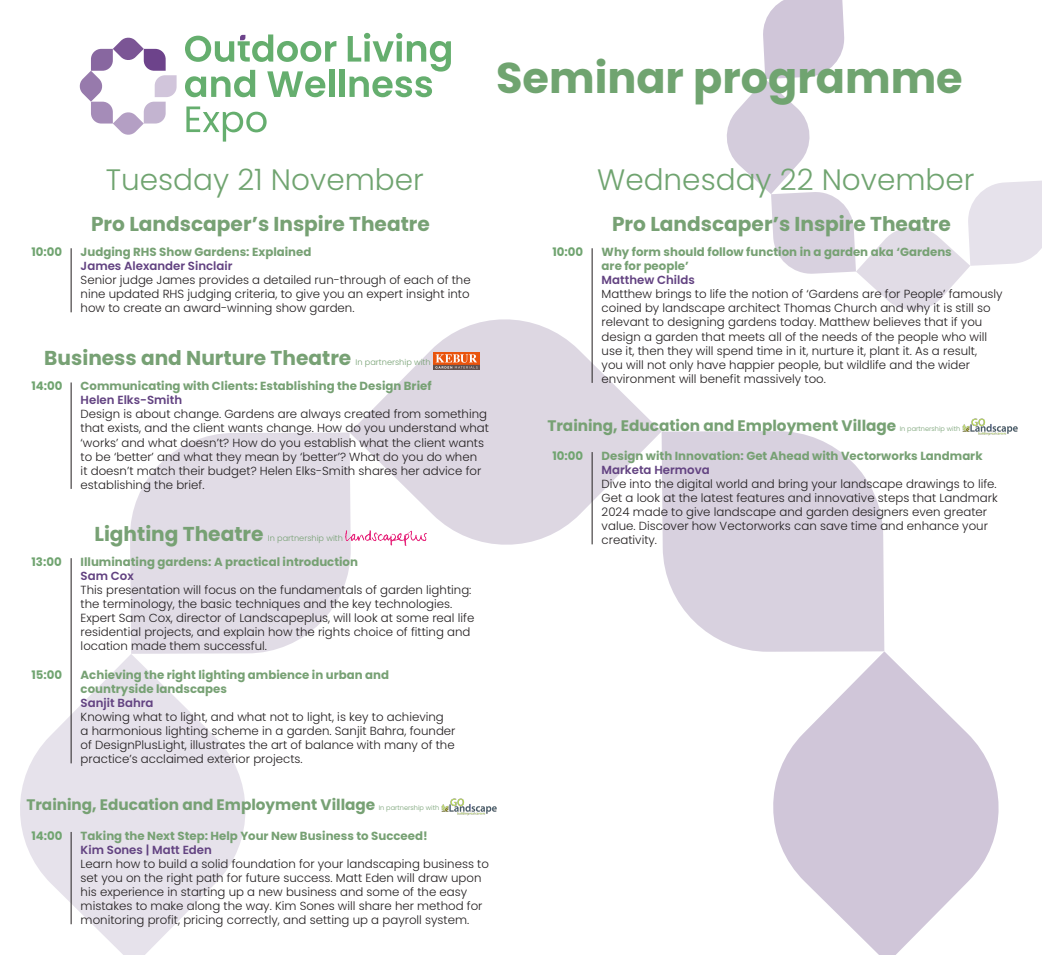
<style>
.page{position:relative;width:1042px;height:955px;background:#fff}
.page>*{position:absolute;margin:0;border:0;box-sizing:border-box;transform-origin:0 0}
.t1{font:700 43.05px "Poppins";color:#70a470}
.t2{font:300 29.49px "Poppins";color:#70a470}
.t3{font:700 20.12px "Poppins";color:#77a174}
.t4{font:700 15.22px "Poppins";color:#77a174}
.Body_text_first{font:300 11.72px/14.1px "Poppins";color:#231f20}
.Subtitle{font:700 11.72px/14.1px "Poppins";color:#77a174}
.Speakers__sem_prog{font:600 11.72px "Poppins";color:#624281}
.Subtitle-2{font:700 11.72px "Poppins";color:#70a470}
.t5{font:300 8.22px "Poppins";color:#77a174}
.t6{font:300 6.56px "Poppins";color:#77a174}
</style>
<div class="page">
<svg style="left:727px;top:0;width:315px;height:311px"></svg>
<svg style="left:773px;top:651px;width:226px;height:304px;fill:#d0c6d9"></svg>
<svg style="left:661px;top:431px;width:223px;height:221px;background:#dcd5e2"></svg>
<svg style="left:350px;top:309px;width:311px;height:236px;fill:#ddd7e2"></svg>
<svg style="left:20px;top:654px;width:226px;height:301px;fill:#e6e2eb"></svg>
<svg style="left:130px;top:433px;width:221px;height:221px;background:#e4dfe8"></svg>
<svg style="left:79px;top:37px;width:98px;height:98px"></svg>
<svg style="left:185px;top:34px;width:151px;height:28px"></svg>
<svg style="left:186px;top:106px;width:81px;height:36px"></svg>
<svg style="left:267px;top:71px;width:58px;height:26px"></svg>
<div style="left:329px;top:70px;width:5px;height:27px;background:#65ae6e"></div>
<div style="left:339px;top:70px;width:5px;height:27px;background:#65ae6e"></div>
<svg style="left:348px;top:33px;width:103px;height:64px"></svg>
<svg style="left:185px;top:70px;width:70px;height:27px"></svg>
<hr style="left:71px;top:382px;width:1px;height:107px;background:#231f20">
<hr style="left:71px;top:248px;width:1px;height:64px;background:#231f20">
<hr style="left:71px;top:832px;width:1px;height:92px;background:#231f20">
<hr style="left:592px;top:452px;width:1px;height:92px;background:#231f20">
<hr style="left:71px;top:558px;width:1px;height:205px;background:#231f20">
<hr style="left:592px;top:248px;width:1px;height:135px;background:#231f20">
<img style="left:434px;top:352px;width:46px;height:17px">
<img style="left:346px;top:531px;width:80px;height:15px">
<img style="left:441px;top:798px;width:56px;height:18px">
<img style="left:962px;top:418px;width:56px;height:18px">
<p class="t1" style="left:496px;top:53px;width:468px">Seminar programme</p>
<p class="t2" style="left:106px;top:163px;width:319px">Tuesday 21 November</p>
<p class="t2" style="left:597px;top:163px;width:379px">Wednesday 22 November</p>
<p class="t3" style="left:91px;top:212px;width:340px">Pro Landscaper’s Inspire Theatre</p>
<p class="t3" style="left:612px;top:212px;width:340px">Pro Landscaper’s Inspire Theatre</p>
<p class="Subtitle-2" style="left:32px;top:245px;width:32px">10:00</p>
<p class="Subtitle" style="left:81px;top:245px;width:232px">Judging RHS Show Gardens: Explained</p>
<p class="Speakers__sem_prog" style="left:81px;top:259px;width:153px">James Alexander Sinclair</p>
<p class="Body_text_first" style="left:81px;top:273px;width:391px;text-align:justify">Senior judge James provides a detailed run-through of each of the nine updated RHS judging criteria, to give you an expert insight into how to create an award-winning show garden.</p>
<p class="t3" style="left:44px;top:347px;width:308px">Business and Nurture Theatre</p>
<p class="t5" style="left:356px;top:358px;width:77px">In partnership with</p>
<p class="Subtitle-2" style="left:32px;top:379px;width:33px">14:00</p>
<p class="Subtitle-2" style="left:32px;top:555px;width:32px">13:00</p>
<p class="Subtitle-2" style="left:32px;top:668px;width:32px">15:00</p>
<p class="Subtitle" style="left:81px;top:379px;width:352px">Communicating with Clients: Establishing the Design Brief</p>
<p class="Speakers__sem_prog" style="left:81px;top:393px;width:103px">Helen Elks-Smith</p>
<p class="Body_text_first" style="left:81px;top:407px;width:410px">Design is about change. Gardens are always created from something that exists, and the client wants change. How do you understand what ‘works’ and what doesn’t? How do you establish what the client wants to be ‘better’ and what they mean by ‘better’? What do you do when<br>it doesn’t match their budget? Helen Elks-Smith shares her advice for establishing the brief.</p>
<p class="t3" style="left:94px;top:522px;width:171px">Lighting Theatre</p>
<p class="t5" style="left:268px;top:533px;width:77px">In partnership with</p>
<p class="Subtitle" style="left:81px;top:555px;width:279px">Illuminating gardens: A practical introduction</p>
<p class="Speakers__sem_prog" style="left:81px;top:569px;width:55px">Sam Cox</p>
<p class="Body_text_first" style="left:81px;top:583px;width:395px">This presentation will focus on the fundamentals of garden lighting: the terminology, the basic techniques and the key technologies.<br>Expert Sam Cox, director of Landscapeplus, will look at some real life residential projects, and explain how the rights choice of fitting and location made them successful.</p>
<p class="Subtitle" style="left:81px;top:668px;width:310px">Achieving the right lighting ambience in urban and countryside landscapes</p>
<p class="Speakers__sem_prog" style="left:81px;top:696px;width:74px">Sanjit Bahra</p>
<p class="Body_text_first" style="left:81px;top:710px;width:376px">Knowing what to light, and what not to light, is key to achieving<br>a harmonious lighting scheme in a garden. Sanjit Bahra, founder of DesignPlusLight, illustrates the art of balance with many of the practice’s acclaimed exterior projects.</p>
<p class="t4" style="left:26px;top:796px;width:350px">Training, Education and Employment Village</p>
<p class="t6" style="left:379px;top:804px;width:62px">In partnership with</p>
<p class="Subtitle-2" style="left:32px;top:829px;width:33px">14:00</p>
<p class="Subtitle" style="left:81px;top:828px;width:348px">Taking the Next Step: Help Your New Business to Succeed!</p>
<p class="Speakers__sem_prog" style="left:81px;top:843px;width:133px">Kim Sones | Matt Eden</p>
<p class="Body_text_first" style="left:81px;top:857px;width:410px">Learn how to build a solid foundation for your landscaping business to set you on the right path for future success. Matt Eden will draw upon his experience in starting up a new business and some of the easy mistakes to make along the way. Kim Sones will share her method for monitoring profit, pricing correctly, and setting up a payroll system.</p>
<p class="Subtitle-2" style="left:552px;top:245px;width:32px">10:00</p>
<p class="Subtitle" style="left:602px;top:245px;width:352px">Why form should follow function in a garden aka ‘Gardens are for people’</p>
<p class="Speakers__sem_prog" style="left:602px;top:273px;width:95px">Matthew Childs</p>
<p class="Body_text_first" style="left:602px;top:287px;width:402px">Matthew brings to life the notion of ‘Gardens are for People’ famously coined by landscape architect Thomas Church and why it is still so relevant to designing gardens today. Matthew believes that if you design a garden that meets all of the needs of the people who will use it, then they will spend time in it, nurture it, plant it. As a result,<br>you will not only have happier people, but wildlife and the wider environment will benefit massively too.</p>
<p class="t4" style="left:547px;top:416px;width:350px">Training, Education and Employment Village</p>
<p class="t6" style="left:900px;top:424px;width:62px">In partnership with</p>
<p class="Subtitle-2" style="left:552px;top:449px;width:32px">10:00</p>
<p class="Subtitle" style="left:602px;top:449px;width:382px">Design with Innovation: Get Ahead with Vectorworks Landmark</p>
<p class="Speakers__sem_prog" style="left:602px;top:463px;width:110px">Marketa Hermova</p>
<p class="Body_text_first" style="left:602px;top:477px;width:397px">Dive into the digital world and bring your landscape drawings to life.<br>Get a look at the latest features and innovative steps that Landmark 2024 made to give landscape and garden designers even greater value. Discover how Vectorworks can save time and enhance your creativity.</p>
</div>
